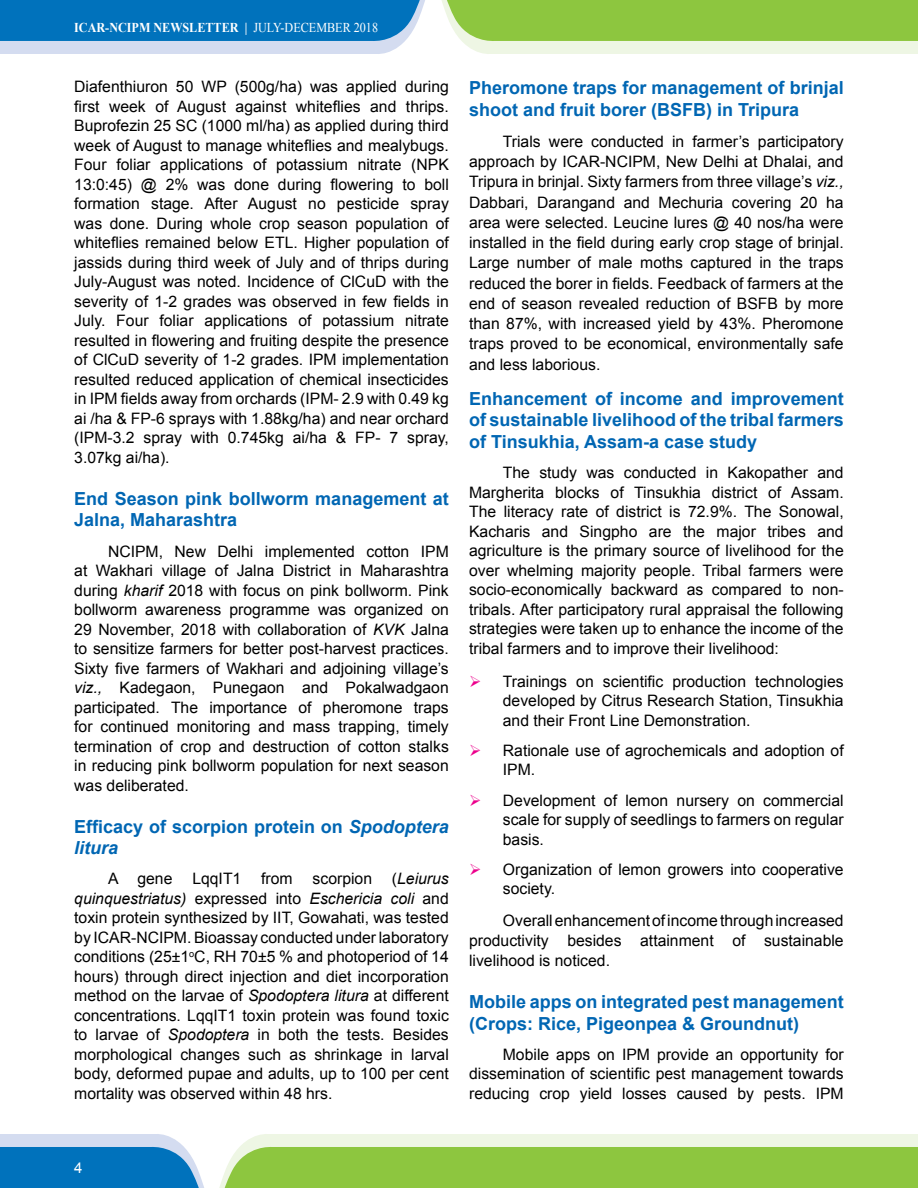
<style>
.page{position:relative;width:918px;height:1188px;background:#fff}
.page>*{position:absolute;margin:0;border:0;box-sizing:border-box;transform-origin:0 0}
.t1{font:700 18px/21.6px "Arial";color:#0066b3}
.t2{font:15.75px/19.5px "Arial";color:#000;text-align:justify}
.t3{font:15px "Arial";color:#fff}
.t4{font:700 13.5px "Times New Roman";color:#fff;scale:.9 1}
.s1{font-weight:400}
.s2{font-style:italic}
.s3{color:#ec008c}
</style>
<div class="page">
<svg style="left:0;top:0;width:425px;height:54px;background:#3a8fca"></svg>
<svg style="left:441px;top:0;width:477px;height:54px;background:#a7d36c"></svg>
<svg style="left:0;top:1134px;width:204px;height:54px;background:#4294cc"></svg>
<svg style="left:219px;top:1134px;width:699px;height:54px;background:#a6d26a"></svg>
<p class="t4" style="left:74px;top:18px;width:339px">ICAR-NCIPM NEWSLETTER | <span class="s1">JULY-DECEMBER 2018</span></p>
<p class="t2" style="left:74px;top:77px;width:376px">Diafenthiuron 50 WP (500g/ha) was applied during first week of August against whiteflies and thrips.<br>Buprofezin 25 SC (1000 ml/ha) as applied during third week of August to manage whiteflies and mealybugs.<br>Four foliar applications of potassium nitrate (NPK 13:0:45) @ 2% was done during flowering to boll formation stage. After August no pesticide spray was done. During whole crop season population of whiteflies remained below ETL. Higher population of jassids during third week of July and of thrips during July-August was noted. Incidence of ClCuD with the severity of 1-2 grades was observed in few fields in July. Four foliar applications of potassium nitrate resulted in flowering and fruiting despite the presence of ClCuD severity of 1-2 grades. IPM implementation resulted reduced application of chemical insecticides in IPM fields away from orchards (IPM- 2.9 with 0.49 kg ai /ha &amp; FP-6 sprays with 1.88kg/ha) and near orchard (IPM-3.2 spray with 0.745kg ai/ha &amp; FP- 7 spray, 3.07kg ai/ha).</p>
<p class="t1" style="left:74px;top:488px;width:376px">End Season pink bollworm management at<br>Jalna, Maharashtra</p>
<p class="t2" style="left:74px;top:542px;width:376px;text-indent:34px">NCIPM, New Delhi implemented cotton IPM at Wakhari village of Jalna District in Maharashtra during <span class="s2">kharif</span> 2018 with focus on pink bollworm. Pink bollworm awareness programme was organized on 29 November, 2018 with collaboration of <span class="s2">KVK</span> Jalna to sensitize farmers for better post-harvest practices.<br>Sixty five farmers of Wakhari and adjoining village’s <span class="s2">viz.,</span> Kadegaon, Punegaon and Pokalwadgaon participated. The importance of pheromone traps for continued monitoring and mass trapping, timely termination of crop and destruction of cotton stalks in reducing pink bollworm population for next season was deliberated.</p>
<p class="t1" style="left:74px;top:816px;width:376px">Efficacy of scorpion protein on <span class="s2">Spodoptera litura</span></p>
<p class="t2" style="left:108px;top:869px;width:66px">A gene</p>
<p class="t2" style="left:192px;top:869px;width:51px">LqqIT1</p>
<p class="t2" style="left:261px;top:869px;width:33px">from</p>
<p class="t2" style="left:313px;top:869px;width:61px">scorpion</p>
<p class="t2" style="left:74px;top:869px;width:376px;text-indent:318px">(<span class="s2">Leiurus quinquestriatus)</span> expressed into <span class="s2">Eschericia coli</span> and toxin protein synthesized by IIT, Gowahati, was tested by ICAR-NCIPM. Bioassay conducted under laboratory conditions (25±1<sup>o</sup>C, RH 70±5 % and photoperiod of 14 hours) through direct injection and diet incorporation method on the larvae of <span class="s2">Spodoptera litura</span> at different concentrations. LqqIT1 toxin protein was found toxic to larvae of <span class="s2">Spodoptera</span> in both the tests. Besides morphological changes such as shrinkage in larval body, deformed pupae and adults, up to 100 per cent mortality was observed within 48 hrs.</p>
<p class="t1" style="left:469px;top:78px;width:376px">Pheromone traps for management of brinjal shoot and fruit borer (BSFB) in Tripura</p>
<p class="t2" style="left:469px;top:131px;width:376px;line-height:20.2px;text-indent:34px">Trials were conducted in farmer’s participatory approach by ICAR-NCIPM, New Delhi at Dhalai, and Tripura in brinjal. Sixty farmers from three village’s <span class="s2">viz., </span>Dabbari, Darangand and Mechuria covering 20 ha area were selected. Leucine lures @ 40 nos/ha were installed in the field during early crop stage of brinjal.<br>Large number of male moths captured in the traps reduced the borer in fields. Feedback of farmers at the end of season revealed reduction of BSFB by more than 87%, with increased yield by 43%. Pheromone traps proved to be economical, environmentally safe and less laborious.</p>
<p class="t1" style="left:469px;top:388px;width:376px;text-align:justify">Enhancement of income and improvement of sustainable livelihood of the tribal farmers of Tinsukhia, Assam-a case study</p>
<p class="t2" style="left:469px;top:463px;width:376px;text-indent:34px">The study was conducted in Kakopather and Margherita blocks of Tinsukhia district of Assam.<br>The literacy rate of district is 72.9%. The Sonowal, Kacharis and Singpho are the major tribes and agriculture is the primary source of livelihood for the over whelming majority people. Tribal farmers were socio-economically backward as compared to non&shy;tribals. After participatory rural appraisal the following strategies were taken up to enhance the income of the tribal farmers and to improve their livelihood:</p>
<p class="t2" style="left:503px;top:671px;width:342px;text-indent:-34px"><span class="s3">➢</span> Trainings on scientific production technologies developed by Citrus Research Station, Tinsukhia and their Front Line Demonstration.</p>
<p class="t2" style="left:503px;top:741px;width:342px;text-indent:-34px"><span class="s3">➢</span> Rationale use of agrochemicals and adoption of<br>IPM.</p>
<p class="t2" style="left:503px;top:791px;width:342px;text-indent:-34px"><span class="s3">➢</span> Development of lemon nursery on commercial scale for supply of seedlings to farmers on regular basis.</p>
<p class="t2" style="left:503px;top:860px;width:342px;text-indent:-34px"><span class="s3">➢</span> Organization of lemon growers into cooperative society.</p>
<p class="t2" style="left:469px;top:910px;width:376px;line-height:20.2px;text-indent:34px">Overall enhancement of income through increased productivity besides attainment of sustainable livelihood is noticed.</p>
<p class="t1" style="left:469px;top:991px;width:376px">Mobile apps on integrated pest management (Crops: Rice, Pigeonpea &amp; Groundnut)</p>
<p class="t2" style="left:469px;top:1045px;width:376px;text-indent:34px">Mobile apps on IPM provide an opportunity for dissemination of scientific pest management towards reducing crop yield losses caused by pests. IPM</p>
<p class="t3" style="left:74px;top:1158px;width:10px">4</p>
</div>
